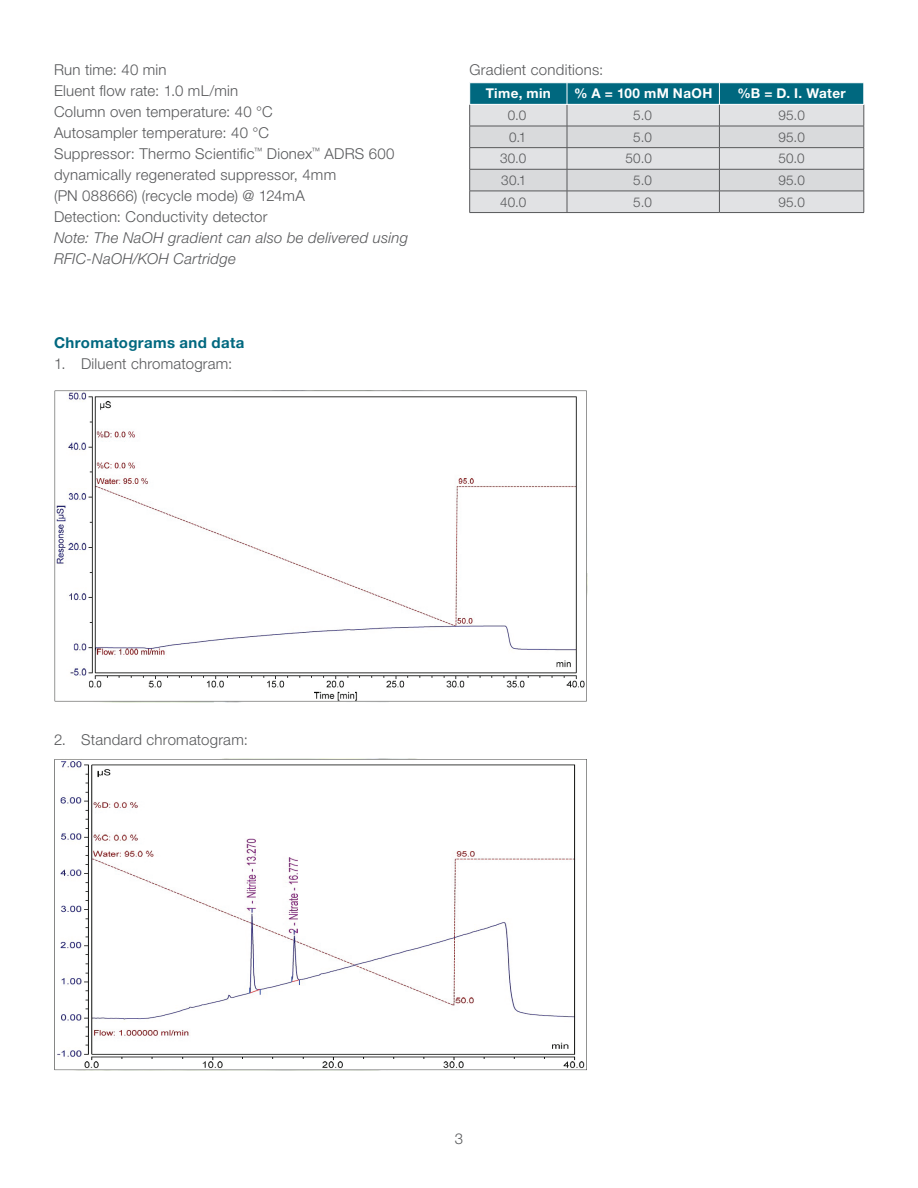
<style>
.page{position:relative;width:918px;height:1188px;background:#fff}
.page>*{position:absolute;margin:0;border:0;box-sizing:border-box;transform-origin:0 0}
.t1{font:300 15px/21px "Helvetica Neue LTW1 G";letter-spacing:.015em;color:#57585a}
.t2{font:italic 300 15px/21px "Helvetica Neue LTW1 G";letter-spacing:.015em;color:#57585a}
.t3{font:700 15px "Helvetica Neue LTW1 G";letter-spacing:.025em;color:#00687f}
.t4{font:300 13.5px "Helvetica Neue LTW1 G";letter-spacing:.02em;color:#57585a}
.t5{font:700 13.5px "Helvetica Neue LTW1 G";letter-spacing:.03em;color:#fff}
</style>
<div class="page">
<img style="left:54px;top:390px;width:533px;height:313px">
<img style="left:54px;top:759px;width:533px;height:312px">
<svg style="left:469px;top:83px;width:396px;height:130px;background:#b1c2c7"></svg>
<hr style="left:470px;top:104px;width:97px;height:1px;background:#fff">
<hr style="left:567px;top:104px;width:152px;height:1px;background:#fff">
<hr style="left:719px;top:104px;width:145px;height:1px;background:#fff">
<p class="t1" style="left:54px;top:59px;width:342px">Run time: 40 min<br>Eluent flow rate: 1.0 mL/min<br>Column oven temperature: 40 °C<br>Autosampler temperature: 40 °C<br>Suppressor: Thermo Scientific<sup>™</sup> Dionex<sup>™</sup> ADRS 600 dynamically regenerated suppressor, 4mm<br>(PN 088666) (recycle mode) @ 124mA<br>Detection: Conductivity detector</p>
<p class="t2" style="left:54px;top:227px;width:356px">Note: The NaOH gradient can also be delivered using<br>RFIC-NaOH/KOH Cartridge</p>
<p class="t3" style="left:54px;top:333px;width:192px">Chromatograms and data</p>
<p class="t1" style="left:54px;top:353px;width:180px">1. Diluent chromatogram:</p>
<p class="t1" style="left:470px;top:59px;width:135px">Gradient conditions:</p>
<p class="t5" style="left:486px;top:85px;width:67px">Time, min</p>
<p class="t5" style="left:574px;top:85px;width:140px">% A = 100 mM NaOH</p>
<p class="t5" style="left:737px;top:85px;width:110px">%B = D. I. Water</p>
<p class="t4" style="left:508px;top:107px;width:20px">0.0</p>
<p class="t4" style="left:633px;top:107px;width:20px">5.0</p>
<p class="t4" style="left:778px;top:107px;width:28px">95.0</p>
<p class="t4" style="left:509px;top:129px;width:19px">0.1</p>
<p class="t4" style="left:633px;top:129px;width:20px">5.0</p>
<p class="t4" style="left:778px;top:129px;width:28px">95.0</p>
<p class="t4" style="left:500px;top:150px;width:28px">30.0</p>
<p class="t4" style="left:626px;top:150px;width:28px">50.0</p>
<p class="t4" style="left:778px;top:150px;width:28px">50.0</p>
<p class="t4" style="left:501px;top:172px;width:27px">30.1</p>
<p class="t4" style="left:633px;top:172px;width:20px">5.0</p>
<p class="t4" style="left:778px;top:172px;width:28px">95.0</p>
<p class="t4" style="left:500px;top:194px;width:28px">40.0</p>
<p class="t4" style="left:633px;top:194px;width:20px">5.0</p>
<p class="t4" style="left:778px;top:194px;width:28px">95.0</p>
<p class="t1" style="left:54px;top:729px;width:195px">2. Standard chromatogram:</p>
<p class="t1" style="left:455px;top:1128px;width:10px">3</p>
</div>
